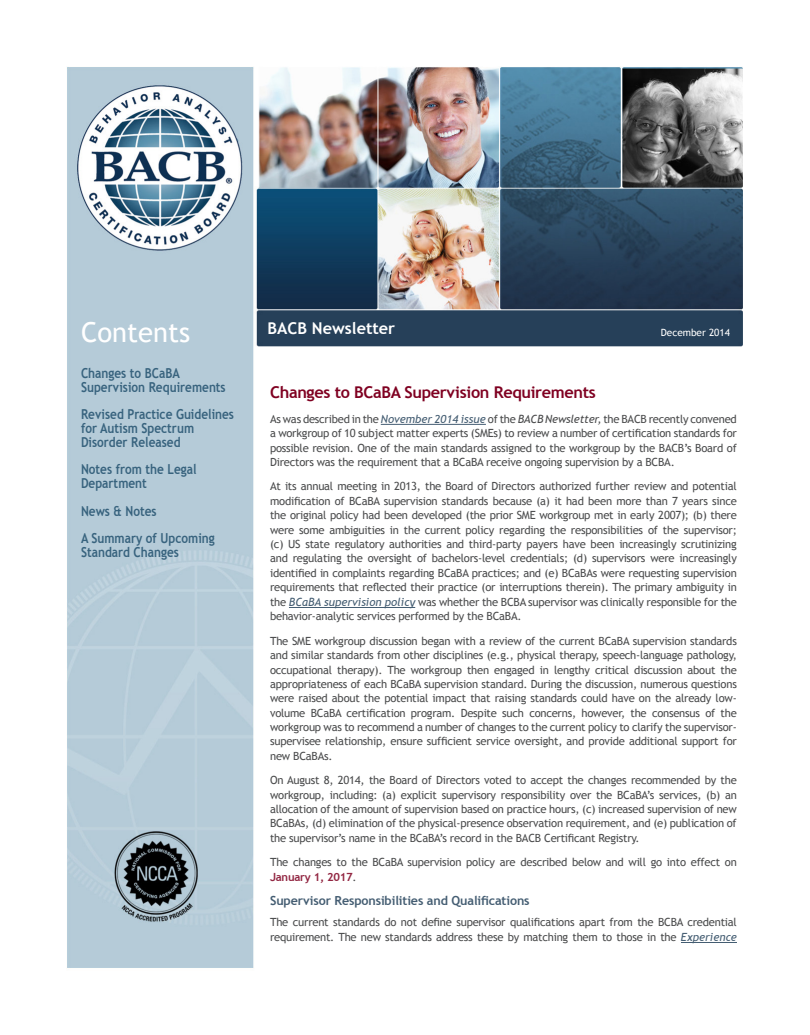
<style>
.page{position:relative;width:810px;height:1035px;background:#fff}
.page>*{position:absolute;margin:0;border:0;box-sizing:border-box;transform-origin:0 0}
.t1{font:27.5px "Trebuchet MS";color:#fff}
.t2{font:700 16.25px "Trebuchet MS";letter-spacing:-.02em;color:#7f0021}
.t3{font:700 16.25px "Trebuchet MS";color:#fff}
.t4{font:700 13.75px/13.8px "Trebuchet MS";color:#38637e;scale:.86 1}
.HEADING{font:700 12.5px "Trebuchet MS";letter-spacing:-.01em;color:#445d72}
.t5{font:11.25px/14.4px "Trebuchet MS";letter-spacing:-.02em;color:#4b4c4d;text-align:justify}
.t6{font:10px "Trebuchet MS";color:#fff}
.s1{font-style:italic;color:#445d72}
.s2{font-style:italic}
.s3{font-weight:700;color:#922642}
</style>
<div class="page">
<img style="left:67px;top:67px;width:676px;height:901px">
<hr style="left:381px;top:424px;width:105px;height:1px;background:#445d72">
<hr style="left:289px;top:607px;width:126px;height:1px;background:#445d72">
<hr style="left:681px;top:942px;width:56px;height:1px;background:#445d72">
<p class="t1" style="left:81px;top:316px;width:111px">Contents</p>
<p class="t4" style="left:81px;top:366px;width:170px">Changes to BCaBA<br>Supervision Requirements</p>
<p class="t4" style="left:81px;top:408px;width:179px">Revised Practice Guidelines for Autism Spectrum<br>Disorder Released</p>
<p class="t4" style="left:81px;top:463px;width:136px">Notes from the Legal<br>Department</p>
<p class="t4" style="left:81px;top:504px;width:89px">News &amp; Notes</p>
<p class="t4" style="left:81px;top:531px;width:157px">A Summary of Upcoming<br>Standard Changes</p>
<h2 class="t3" style="left:268px;top:319px;width:129px">BACB Newsletter</h2>
<p class="t6" style="left:661px;top:327px;width:71px">December 2014</p>
<p class="t2" style="left:270px;top:382px;width:327px">Changes to BCaBA Supervision Requirements</p>
<p class="t5" style="left:270px;top:412px;width:468px">As was described in the <span class="s1">November 2014 issue</span> of the <span class="s2">BACB Newsletter,</span> the BACB recently convened a workgroup of 10 subject matter experts (SMEs) to review a number of certification standards for possible revision. One of the main standards assigned to the workgroup by the BACB’s Board of Directors was the requirement that a BCaBA receive ongoing supervision by a BCBA.</p>
<p class="t5" style="left:270px;top:479px;width:468px">At its annual meeting in 2013, the Board of Directors authorized further review and potential modification of BCaBA supervision standards because (a) it had been more than 7 years since the original policy had been developed (the prior SME workgroup met in early 2007); (b) there were some ambiguities in the current policy regarding the responsibilities of the supervisor; (c) US state regulatory authorities and third-party payers have been increasingly scrutinizing and regulating the oversight of bachelors-level credentials; (d) supervisors were increasingly identified in complaints regarding BCaBA practices; and (e) BCaBAs were requesting supervision requirements that reflected their practice (or interruptions therein). The primary ambiguity in the <span class="s1">BCaBA supervision policy</span> was whether the BCBA supervisor was clinically responsible for the behavior-analytic services performed by the BCaBA.</p>
<p class="t5" style="left:270px;top:634px;width:468px">The SME workgroup discussion began with a review of the current BCaBA supervision standards and similar standards from other disciplines (e.g., physical therapy, speech-language pathology, occupational therapy). The workgroup then engaged in lengthy critical discussion about the appropriateness of each BCaBA supervision standard. During the discussion, numerous questions were raised about the potential impact that raising standards could have on the already low&shy;volume BCaBA certification program. Despite such concerns, however, the consensus of the workgroup was to recommend a number of changes to the current policy to clarify the supervisor&shy;supervisee relationship, ensure sufficient service oversight, and provide additional support for new BCaBAs.</p>
<p class="t5" style="left:270px;top:773px;width:468px">On August 8, 2014, the Board of Directors voted to accept the changes recommended by the workgroup, including: (a) explicit supervisory responsibility over the BCaBA’s services, (b) an allocation of the amount of supervision based on practice hours, (c) increased supervision of new BCaBAs, (d) elimination of the physical-presence observation requirement, and (e) publication of the supervisor’s name in the BCaBA’s record in the BACB Certificant Registry.</p>
<p class="t5" style="left:270px;top:855px;width:468px">The changes to the BCaBA supervision policy are described below and will go into effect on<br><span class="s3">January 1, 2017</span>.</p>
<p class="HEADING" style="left:270px;top:893px;width:261px">Supervisor Responsibilities and Qualifications</p>
<p class="t5" style="left:270px;top:915px;width:468px;line-height:15px">The current standards do not define supervisor qualifications apart from the BCBA credential requirement. The new standards address these by matching them to those in the <span class="s1">Experience</span></p>
</div>
